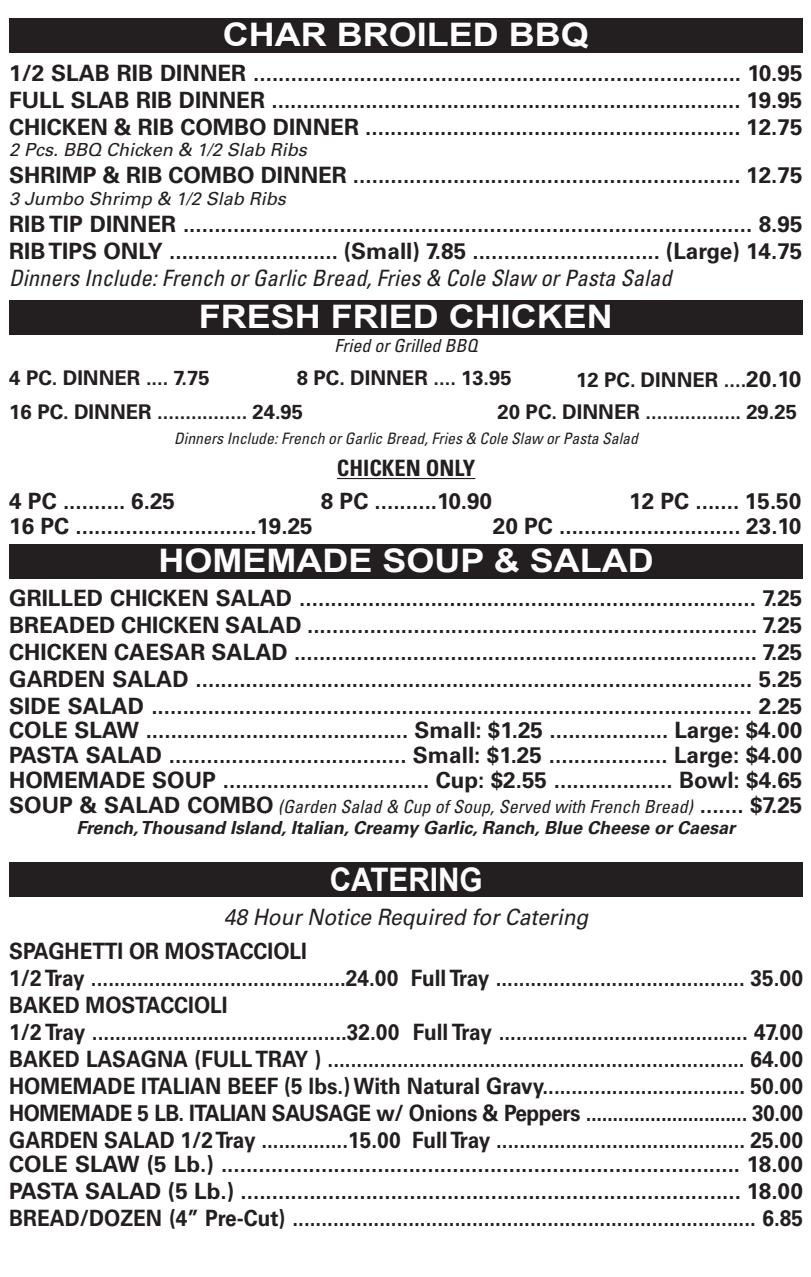
<style>
.page{position:relative;width:811px;height:1277px;background:#fff}
.page>*{position:absolute;margin:0;border:0;box-sizing:border-box;transform-origin:0 0}
.t1{font:700 32.4px "Arial";color:#fff;scale:1.11 1}
.t2{font:700 32.4px "Arial";color:#fff;scale:.92 1}
.t3{font:700 22.5px "Univers";color:#231f20}
.t4{font:700 22.5px "Univers";color:#231f20;scale:.93 1}
.t5{font:700 22.5px "Univers";letter-spacing:-.02em;color:#231f20;scale:.93 1}
.t6{font:italic condensed 22.5px "Univers";color:#231f20}
.t7{font:italic 22.5px "Univers";color:#231f20;scale:.93 1}
.t8{font:700 condensed 22.5px "Univers";color:#231f20}
.t9{font:700 20.25px "Univers";color:#231f20}
.t10{font:italic condensed 18px "Univers";color:#231f20}
.t11{font:italic 700 18px "Univers";color:#231f20}
.t12{font:italic 18px "Univers";color:#231f20}
.t13{font:italic condensed 15.75px "Univers";color:#231f20}
.s1{font-size:22.5px}
.s2{font-weight:700;font-style:normal;font-stretch:normal;font-size:22.5px}
</style>
<div class="page">
<div style="left:9px;top:862px;width:794px;height:35px;background:#231f20"></div>
<div style="left:9px;top:544px;width:794px;height:34px;background:#231f20"></div>
<div style="left:9px;top:300px;width:793px;height:35px;background:#231f20"></div>
<hr style="left:337px;top:478px;width:138px;height:1px;background:#231f20">
<div style="left:9px;top:18px;width:793px;height:34px;background:#231f20"></div>
<p class="t1" style="left:223px;top:13px;width:331px">CHAR BROILED BBQ</p>
<p class="t3" style="left:9px;top:60px;width:795px">1/2 SLAB RIB DINNER .............................................................................. 10.95</p>
<p class="t3" style="left:9px;top:87px;width:795px">FULL SLAB RIB DINNER ........................................................................... 19.95</p>
<p class="t3" style="left:9px;top:114px;width:795px">CHICKEN &amp; RIB COMBO DINNER ............................................................ 12.75</p>
<p class="t12" style="left:9px;top:139px;width:299px">2 Pcs. BBQ Chicken &amp; 1/2 Slab Ribs</p>
<p class="t3" style="left:9px;top:162px;width:795px">SHRIMP &amp; RIB COMBO DINNER .............................................................. 12.75</p>
<p class="t12" style="left:9px;top:188px;width:278px">3 Jumbo Shrimp &amp; 1/2 Slab Ribs</p>
<p class="t3" style="left:9px;top:211px;width:795px">RIB TIP DINNER ........................................................................................... 8.95</p>
<p class="t3" style="left:9px;top:238px;width:795px">RIB TIPS ONLY ........................... (Small) 7.85 .............................. (Large) 14.75</p>
<p class="t6" style="left:9px;top:264px;width:664px">Dinners Include: French or Garlic Bread, Fries &amp; Cole Slaw or Pasta Salad</p>
<p class="t1" style="left:199px;top:296px;width:374px">FRESH FRIED CHICKEN</p>
<p class="t10" style="left:334px;top:334px;width:144px">Fried or Grilled BBQ</p>
<p class="t9" style="left:9px;top:366px;width:202px">4 PC. DINNER .... 7.75</p>
<p class="t9" style="left:297px;top:366px;width:217px">8 PC. DINNER .... 13.95</p>
<p class="t9" style="left:576px;top:367px;width:227px">12 PC. DINNER ....<span class="s1">20.10</span></p>
<p class="t9" style="left:9px;top:400px;width:295px">16 PC. DINNER ................ 24.95</p>
<p class="t9" style="left:497px;top:400px;width:301px">20 PC. DINNER ................. 29.25</p>
<p class="t13" style="left:174px;top:428px;width:465px">Dinners Include: French or Garlic Bread, Fries &amp; Cole Slaw or Pasta Salad</p>
<p class="t8" style="left:337px;top:454px;width:140px">CHICKEN ONLY</p>
<p class="t3" style="left:9px;top:488px;width:167px">4 PC .......... 6.25</p>
<p class="t3" style="left:321px;top:488px;width:173px">8 PC ..........10.90</p>
<p class="t3" style="left:629px;top:488px;width:174px">12 PC ....... 15.50</p>
<p class="t3" style="left:9px;top:512px;width:305px">16 PC .............................19.25</p>
<p class="t3" style="left:493px;top:512px;width:310px">20 PC ............................. 23.10</p>
<p class="t1" style="left:158px;top:539px;width:448px">HOMEMADE SOUP &amp; SALAD</p>
<p class="t3" style="left:9px;top:584px;width:795px">GRILLED CHICKEN SALAD ......................................................................... 7.25</p>
<p class="t3" style="left:9px;top:611px;width:795px">BREADED CHICKEN SALAD ........................................................................ 7.25</p>
<p class="t3" style="left:9px;top:638px;width:795px">CHICKEN CAESAR SALAD .......................................................................... 7.25</p>
<p class="t3" style="left:9px;top:665px;width:795px">GARDEN SALAD ......................................................................................... 5.25</p>
<p class="t3" style="left:9px;top:692px;width:795px">SIDE SALAD ................................................................................................ 2.25</p>
<p class="t3" style="left:9px;top:717px;width:795px">COLE SLAW .......................................... Small: $1.25 ................... Large: $4.00</p>
<p class="t3" style="left:9px;top:742px;width:795px">PASTA SALAD ...................................... Small: $1.25 ................... Large: $4.00</p>
<p class="t3" style="left:9px;top:767px;width:795px">HOMEMADE SOUP ................................. Cup: $2.55 ................... Bowl: $4.65</p>
<p class="t10" style="left:9px;top:795px;width:795px"><span class="s2">SOUP &amp; SALAD COMBO</span> (Garden Salad &amp; Cup of Soup, Served with French Bread) <span class="s2">....... $7.25</span></p>
<p class="t11" style="left:76px;top:817px;width:660px">French, Thousand Island, Italian, Creamy Garlic, Ranch, Blue Cheese or Caesar</p>
<p class="t2" style="left:330px;top:858px;width:168px">CATERING</p>
<p class="t7" style="left:224px;top:903px;width:393px">48 Hour Notice Required for Catering</p>
<p class="t4" style="left:9px;top:937px;width:322px">SPAGHETTI OR MOSTACCIOLI</p>
<p class="t5" style="left:9px;top:964px;width:855px">1/2 Tray ............................................24.00 Full Tray ........................................... 35.00</p>
<p class="t4" style="left:9px;top:991px;width:236px">BAKED MOSTACCIOLI</p>
<p class="t5" style="left:9px;top:1018px;width:855px">1/2 Tray ............................................32.00 Full Tray ........................................... 47.00</p>
<p class="t4" style="left:9px;top:1045px;width:855px">BAKED LASAGNA (FULL TRAY ) ........................................................................ 64.00</p>
<p class="t4" style="left:9px;top:1072px;width:855px">HOMEMADE ITALIAN BEEF (5 lbs.) With Natural Gravy................................... 50.00</p>
<p class="t5" style="left:9px;top:1099px;width:855px">HOMEMADE 5 LB. ITALIAN SAUSAGE w/ Onions &amp; Peppers .............................. 30.00</p>
<p class="t4" style="left:9px;top:1126px;width:855px">GARDEN SALAD 1/2 Tray ...............15.00 Full Tray ........................................... 25.00</p>
<p class="t3" style="left:9px;top:1151px;width:795px">COLE SLAW (5 Lb.) ................................................................................... 18.00</p>
<p class="t3" style="left:9px;top:1178px;width:795px">PASTA SALAD (5 Lb.) ................................................................................ 18.00</p>
<p class="t4" style="left:9px;top:1205px;width:855px">BREAD/DOZEN (4” Pre-Cut) ................................................................................ 6.85</p>
</div>
